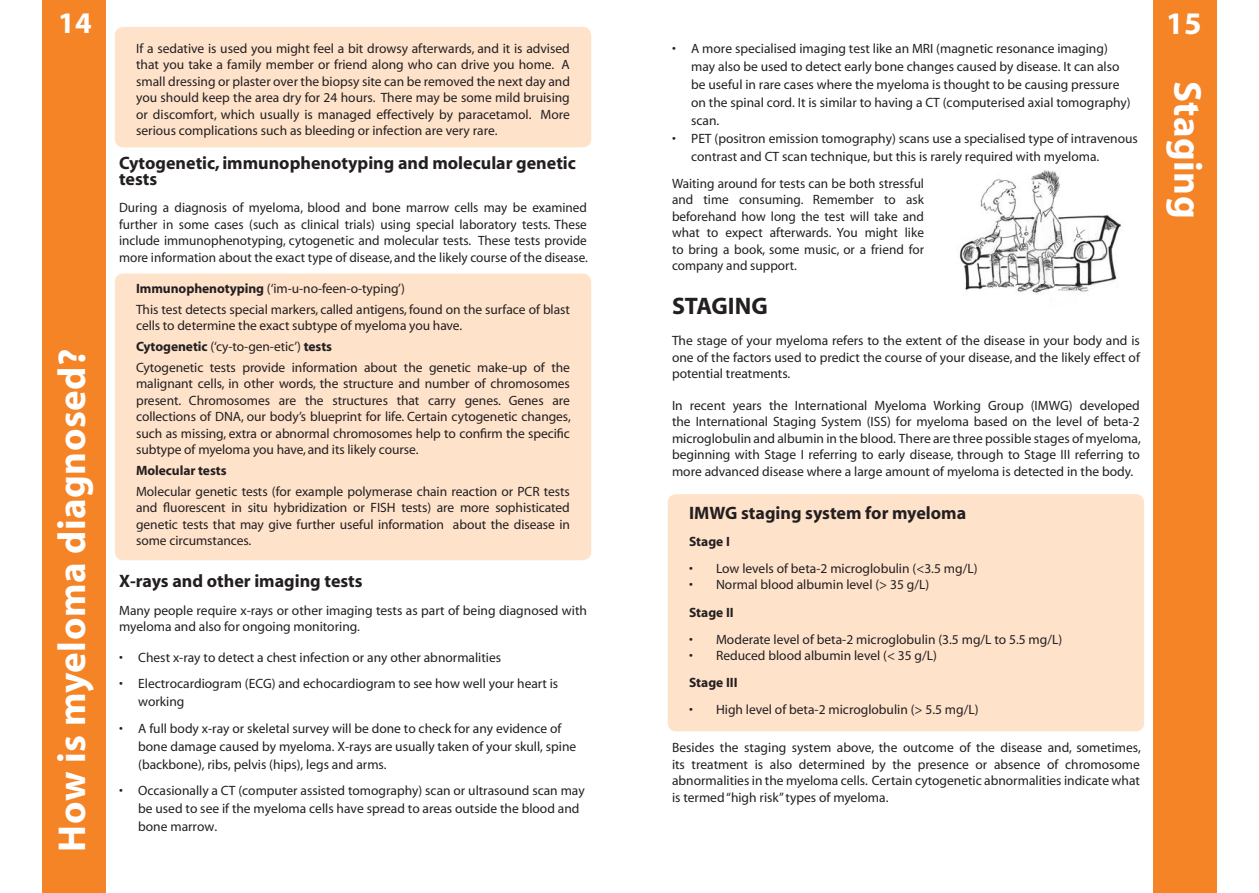
<style>
.page{position:relative;width:1259px;height:893px;background:#fff}
.page>*{position:absolute;margin:0;border:0;box-sizing:border-box;transform-origin:0 0}
.t1{font:700 39px "Myriad";letter-spacing:.01em;color:#fff}
.t2{font:700 31.5px "Myriad";color:#fff}
.t3{font:700 30px "Myriad";color:#fff}
.t4{font:700 24px "Myriad";color:#231f20}
.t5{font:700 18px/16.5px "Myriad";color:#231f20}
.t6{font:13.5px/16.5px "Myriad";color:#231f20}
.t7{font:700 13.5px "Myriad";letter-spacing:-.005em;color:#231f20}
.s1{font-weight:700}
</style>
<div class="page">
<div style="left:43px;top:0;width:63px;height:893px;background:#f58427"></div>
<div style="left:1152px;top:0;width:64px;height:893px;background:#f58427"></div>
<div style="left:115px;top:27px;width:476px;height:120px;background:#fee2ca;border-radius:9px"></div>
<div style="left:115px;top:274px;width:476px;height:286px;background:#fee2ca;border-radius:9px"></div>
<div style="left:668px;top:494px;width:476px;height:237px;background:#fee2ca;border-radius:9px"></div>
<img style="left:959px;top:170px;width:162px;height:123px">
<h3 class="t3" style="left:58px;top:8px;width:35px">14</h3>
<h1 class="t1" style="left:52px;top:851px;width:504px;rotate:-90deg">How is myeloma diagnosed?</h1>
<p class="t6" style="left:136px;top:40px;width:435px;text-align:justify">If a sedative is used you might feel a bit drowsy afterwards, and it is advised that you take a family member or friend along who can drive you home. A small dressing or plaster over the biopsy site can be removed the next day and you should keep the area dry for 24 hours. There may be some mild bruising or discomfort, which usually is managed effectively by paracetamol. More serious complications such as bleeding or infection are very rare.</p>
<h3 class="t5" style="left:119px;top:155px;width:458px">Cytogenetic, immunophenotyping and molecular genetic tests</h3>
<p class="t6" style="left:119px;top:200px;width:470px;text-align:justify">During a diagnosis of myeloma, blood and bone marrow cells may be examined further in some cases (such as clinical trials) using special laboratory tests. These include immunophenotyping, cytogenetic and molecular tests. These tests provide more information about the exact type of disease, and the likely course of the disease.</p>
<p class="t6" style="left:136px;top:279px;width:435px;line-height:20.7px"><span class="s1">Immunophenotyping</span> (‘im-u-no-feen-o-typing’)<br>This test detects special markers, called antigens, found on the surface of blast</p>
<p class="t6" style="left:136px;top:316px;width:435px;line-height:20.7px">cells to determine the exact subtype of myeloma you have.<br><span class="s1">Cytogenetic</span> (‘cy-to-gen-etic’) <span class="s1">tests<br></span>Cytogenetic tests provide information about the genetic make-up of the</p>
<p class="t6" style="left:136px;top:376px;width:436px;text-align:justify">malignant cells, in other words, the structure and number of chromosomes present. Chromosomes are the structures that carry genes. Genes are collections of DNA, our body’s blueprint for life. Certain cytogenetic changes, such as missing, extra or abnormal chromosomes help to confirm the specific subtype of myeloma you have, and its likely course.</p>
<p class="t7" style="left:136px;top:464px;width:92px">Molecular tests</p>
<p class="t6" style="left:136px;top:484px;width:435px;text-align:justify">Molecular genetic tests (for example polymerase chain reaction or PCR tests and fluorescent in situ hybridization or FISH tests) are more sophisticated genetic tests that may give further useful information about the disease in some circumstances.</p>
<h3 class="t5" style="left:119px;top:574px;width:245px">X-rays and other imaging tests</h3>
<p class="t6" style="left:119px;top:602px;width:469px">Many people require x-rays or other imaging tests as part of being diagnosed with myeloma and also for ongoing monitoring.</p>
<p class="t6" style="left:119px;top:650px;width:383px">• Chest x-ray to detect a chest infection or any other abnormalities</p>
<p class="t6" style="left:138px;top:675px;width:421px;line-height:18px;text-indent:-19px">• Electrocardiogram (ECG) and echocardiogram to see how well your heart is working</p>
<p class="t6" style="left:138px;top:720px;width:439px;line-height:18px;text-indent:-19px">• A full body x-ray or skeletal survey will be done to check for any evidence of bone damage caused by myeloma. X-rays are usually taken of your skull, spine (backbone), ribs, pelvis (hips), legs and arms.</p>
<p class="t6" style="left:138px;top:782px;width:448px;line-height:18px;text-indent:-19px">• Occasionally a CT (computer assisted tomography) scan or ultrasound scan may be used to see if the myeloma cells have spread to areas outside the blood and bone marrow.</p>
<p class="t6" style="left:691px;top:40px;width:441px;line-height:18px;text-indent:-19px">• A more specialised imaging test like an MRI (magnetic resonance imaging) may also be used to detect early bone changes caused by disease. It can also be useful in rare cases where the myeloma is thought to be causing pressure on the spinal cord. It is similar to having a CT (computerised axial tomography) scan.</p>
<p class="t6" style="left:691px;top:130px;width:448px;line-height:18px;text-indent:-19px">• PET (positron emission tomography) scans use a specialised type of intravenous contrast and CT scan technique, but this is rarely required with myeloma.</p>
<p class="t6" style="left:672px;top:176px;width:253px;text-align:justify">Waiting around for tests can be both stressful and time consuming. Remember to ask beforehand how long the test will take and what to expect afterwards. You might like to bring a book, some music, or a friend for company and support.</p>
<h3 class="t4" style="left:672px;top:294px;width:97px">STAGING</h3>
<p class="t6" style="left:672px;top:333px;width:469px;text-align:justify">The stage of your myeloma refers to the extent of the disease in your body and is one of the factors used to predict the course of your disease, and the likely effect of potential treatments.</p>
<p class="t6" style="left:672px;top:398px;width:470px;text-align:justify">In recent years the International Myeloma Working Group (IMWG) developed the International Staging System (ISS) for myeloma based on the level of beta-2 microglobulin and albumin in the blood. There are three possible stages of myeloma, beginning with Stage I referring to early disease, through to Stage III referring to more advanced disease where a large amount of myeloma is detected in the body.</p>
<h3 class="t5" style="left:689px;top:505px;width:279px">IMWG staging system for myeloma</h3>
<p class="t7" style="left:689px;top:534px;width:42px">Stage I</p>
<p class="t6" style="left:689px;top:561px;width:290px">• Low levels of beta-2 microglobulin (&lt;3.5 mg/L)</p>
<p class="t6" style="left:689px;top:577px;width:242px">• Normal blood albumin level (&gt; 35 g/L)</p>
<p class="t7" style="left:689px;top:605px;width:46px">Stage II</p>
<p class="t6" style="left:689px;top:631px;width:375px">• Moderate level of beta-2 microglobulin (3.5 mg/L to 5.5 mg/L)</p>
<p class="t6" style="left:689px;top:648px;width:249px">• Reduced blood albumin level (&lt; 35 g/L)</p>
<p class="t7" style="left:689px;top:676px;width:50px">Stage III</p>
<p class="t6" style="left:689px;top:702px;width:291px">• High level of beta-2 microglobulin (&gt; 5.5 mg/L)</p>
<p class="t6" style="left:672px;top:740px;width:470px;text-align:justify">Besides the staging system above, the outcome of the disease and, sometimes, its treatment is also determined by the presence or absence of chromosome abnormalities in the myeloma cells. Certain cytogenetic abnormalities indicate what is termed “high risk” types of myeloma.</p>
<h2 class="t2" style="left:1166px;top:7px;width:37px">15</h2>
<h1 class="t1" style="left:1207px;top:81px;width:139px;rotate:90deg">Staging</h1>
</div>
